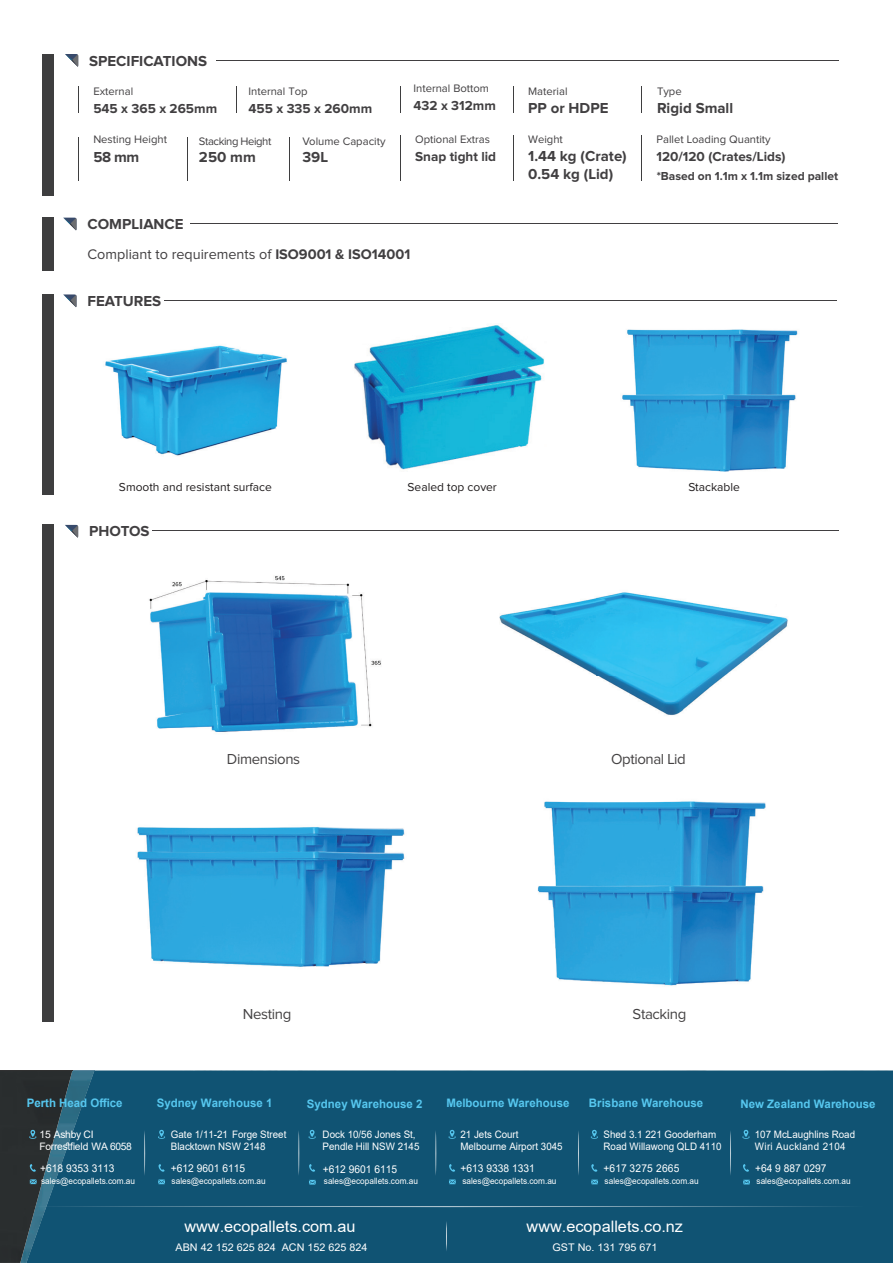
<style>
.page{position:relative;width:893px;height:1263px;background:#fff}
.page>*{position:absolute;margin:0;border:0;box-sizing:border-box;transform-origin:0 0}
.t1{font:15.9px "Arial";color:#fff}
.t2{font:700 15px/18px "Proxima Nova";color:#413f41}
.t3{font:15px "Proxima Nova";letter-spacing:-.025em;color:#444243}
.t4{font:14.4px "Proxima Nova";color:#413f41}
.t5{font:700 13.5px "Proxima Nova";color:#413f41}
.t6{font:12px "Proxima Nova";color:#211d1e}
.t7{font:700 12px "Proxima Nova";color:#413f41}
.t8{font:700 11.7px "Arial";color:#56c7ef}
.t9{font:11.25px "Proxima Nova";color:#413f41}
.t10{font:11.25px "Proxima Nova";letter-spacing:-.035em;color:#413f41}
.t11{font:10.8px "Arial";color:#fff;scale:.95 1}
.t12{font:10.8px "Arial";letter-spacing:.02em;color:#fff;scale:.95 1}
.t13{font:10.5px "Arial";color:#fff}
.t14{font:10.35px/11.7px "Arial";color:#fff;scale:.95 1}
.t15{font:10.35px/12.3px "Arial";letter-spacing:-.03em;color:#fff}
.t16{font:8.7px "Arial";color:#fff;scale:.95 1}
.s1{font-weight:700}
</style>
<div class="page">
<hr style="left:400px;top:135px;width:1px;height:45px;background:#3e3e3f">
<svg style="left:65px;top:525px;width:13px;height:13px"></svg>
<hr style="left:152px;top:530px;width:687px;height:1px;background:#413f41">
<div style="left:42px;top:54px;width:12px;height:142px;background:#3e3e3f"></div>
<svg style="left:65px;top:54px;width:13px;height:13px"></svg>
<hr style="left:217px;top:60px;width:622px;height:1px;background:#413f41">
<svg style="left:78px;top:86px;width:1px;height:27px"></svg>
<svg style="left:236px;top:86px;width:1px;height:27px"></svg>
<svg style="left:400px;top:86px;width:1px;height:27px"></svg>
<svg style="left:513px;top:86px;width:1px;height:27px"></svg>
<hr style="left:187px;top:137px;width:1px;height:43px;background:#3e3e3f">
<hr style="left:289px;top:137px;width:1px;height:43px;background:#3e3e3f">
<hr style="left:78px;top:137px;width:1px;height:43px;background:#3e3e3f">
<img style="left:105px;top:345px;width:182px;height:111px">
<img style="left:500px;top:592px;width:288px;height:123px">
<img style="left:137px;top:827px;width:268px;height:140px">
<img style="left:537px;top:801px;width:229px;height:185px">
<hr style="left:513px;top:135px;width:1px;height:45px;background:#3e3e3f">
<hr style="left:641px;top:135px;width:1px;height:45px;background:#3e3e3f">
<div style="left:42px;top:525px;width:12px;height:497px;background:#3e3e3f"></div>
<svg style="left:63px;top:218px;width:13px;height:12px"></svg>
<hr style="left:190px;top:223px;width:647px;height:1px;background:#413f41">
<svg style="left:63px;top:294px;width:13px;height:13px"></svg>
<hr style="left:165px;top:300px;width:672px;height:1px;background:#413f41">
<div style="left:42px;top:218px;width:12px;height:53px;background:#3e3e3f"></div>
<div style="left:42px;top:295px;width:12px;height:200px;background:#3e3e3f"></div>
<img style="left:622px;top:329px;width:176px;height:143px">
<img style="left:354px;top:325px;width:190px;height:145px">
<img style="left:149px;top:576px;width:232px;height:156px">
<svg style="left:641px;top:86px;width:1px;height:27px"></svg>
<div style="left:0;top:1071px;width:26px;height:192px;background:#2a2e2f"></div>
<div style="left:26px;top:1071px;width:867px;height:192px;background:#105373"></div>
<svg style="left:29px;top:1130px;width:7px;height:9px"></svg>
<svg style="left:30px;top:1164px;width:6px;height:8px"></svg>
<svg style="left:158px;top:1130px;width:7px;height:9px"></svg>
<svg style="left:159px;top:1164px;width:6px;height:8px"></svg>
<svg style="left:448px;top:1130px;width:8px;height:9px"></svg>
<svg style="left:449px;top:1164px;width:6px;height:8px"></svg>
<svg style="left:591px;top:1130px;width:7px;height:9px"></svg>
<svg style="left:591px;top:1164px;width:6px;height:8px"></svg>
<svg style="left:742px;top:1130px;width:8px;height:9px"></svg>
<svg style="left:743px;top:1164px;width:6px;height:8px"></svg>
<svg style="left:308px;top:1130px;width:8px;height:9px"></svg>
<svg style="left:309px;top:1164px;width:6px;height:8px"></svg>
<svg style="left:30px;top:1179px;width:7px;height:5px"></svg>
<svg style="left:158px;top:1179px;width:7px;height:5px"></svg>
<svg style="left:449px;top:1179px;width:7px;height:5px"></svg>
<svg style="left:591px;top:1179px;width:7px;height:5px"></svg>
<svg style="left:743px;top:1180px;width:7px;height:4px"></svg>
<svg style="left:309px;top:1180px;width:7px;height:4px"></svg>
<svg style="left:27px;top:1206px;width:840px;height:1px"></svg>
<svg style="left:144px;top:1130px;width:1px;height:46px"></svg>
<hr style="left:446px;top:1221px;width:1px;height:30px;background:#fff;border-radius:50%">
<svg style="left:298px;top:1130px;width:1px;height:46px"></svg>
<svg style="left:435px;top:1130px;width:1px;height:46px"></svg>
<svg style="left:578px;top:1130px;width:1px;height:46px"></svg>
<svg style="left:730px;top:1130px;width:1px;height:46px"></svg>
<h2 class="t2" style="left:89px;top:53px;width:120px">SPECIFICATIONS</h2>
<p class="t9" style="left:248px;top:86px;width:61px">Internal Top</p>
<h3 class="t5" style="left:248px;top:102px;width:125px">455 x 335 x 260mm</h3>
<p class="t9" style="left:302px;top:136px;width:85px">Volume Capacity</p>
<h2 class="t2" style="left:302px;top:149px;width:27px">39L</h2>
<p class="t9" style="left:93px;top:86px;width:41px">External</p>
<h3 class="t5" style="left:93px;top:102px;width:125px">545 x 365 x 265mm</h3>
<p class="t10" style="left:199px;top:136px;width:74px">Stacking Height</p>
<p class="t9" style="left:93px;top:135px;width:75px">Nesting Height</p>
<h2 class="t2" style="left:199px;top:149px;width:58px">250 mm</h2>
<h2 class="t2" style="left:93px;top:149px;width:48px">58 mm</h2>
<p class="t9" style="left:413px;top:83px;width:77px">Internal Bottom</p>
<h3 class="t5" style="left:413px;top:99px;width:84px">432 x 312mm</h3>
<p class="t9" style="left:415px;top:135px;width:76px">Optional Extras</p>
<h3 class="t5" style="left:415px;top:150px;width:83px">Snap tight lid</h3>
<h2 class="t2" style="left:88px;top:215px;width:98px">COMPLIANCE</h2>
<h3 class="t4" style="left:88px;top:247px;width:324px">Compliant to requirements of <span class="s1">ISO9001 &amp; ISO14001</span></h3>
<h2 class="t2" style="left:88px;top:292px;width:75px">FEATURES</h2>
<p class="t9" style="left:528px;top:86px;width:41px">Material</p>
<h2 class="t2" style="left:528px;top:99px;width:82px">PP or HDPE</h2>
<p class="t9" style="left:657px;top:86px;width:26px">Type</p>
<h2 class="t2" style="left:657px;top:99px;width:78px">Rigid Small</h2>
<p class="t9" style="left:656px;top:134px;width:116px">Pallet Loading Quantity</p>
<p class="t7" style="left:657px;top:171px;width:183px">*Based on 1.1m x 1.1m sized pallet</p>
<p class="t9" style="left:528px;top:134px;width:36px">Weight</p>
<h2 class="t2" style="left:528px;top:147px;width:100px">1.44 kg (Crate)<br>0.54 kg (Lid)</h2>
<h3 class="t5" style="left:656px;top:150px;width:131px">120/120 (Crates/Lids)</h3>
<p class="t6" style="left:119px;top:482px;width:154px">Smooth and resistant surface</p>
<p class="t6" style="left:408px;top:482px;width:91px">Sealed top cover</p>
<p class="t6" style="left:688px;top:482px;width:53px">Stackable</p>
<h2 class="t2" style="left:89px;top:522px;width:62px">PHOTOS</h2>
<h2 class="t3" style="left:227px;top:752px;width:75px">Dimensions</h2>
<h2 class="t3" style="left:611px;top:752px;width:76px">Optional Lid</h2>
<h2 class="t3" style="left:243px;top:1007px;width:50px">Nesting</h2>
<h2 class="t3" style="left:633px;top:1007px;width:55px">Stacking</h2>
<p class="t8" style="left:27px;top:1094px;width:97px">Perth Head Office</p>
<p class="t15" style="left:40px;top:1128px;width:94px">15 Ashby CI<br>Forrestfield WA 6058</p>
<p class="t11" style="left:40px;top:1161px;width:80px">+618 9353 3113</p>
<p class="t8" style="left:157px;top:1094px;width:117px">Sydney Warehouse 1</p>
<p class="t14" style="left:171px;top:1128px;width:123px">Gate 1/11-21 Forge Street<br>Blacktown NSW 2148</p>
<p class="t11" style="left:171px;top:1160px;width:80px">+612 9601 6115</p>
<p class="t11" style="left:461px;top:1160px;width:80px">+613 9338 1331</p>
<p class="t8" style="left:446px;top:1094px;width:125px">Melbourne Warehouse</p>
<p class="t14" style="left:460px;top:1128px;width:109px">21 Jets Court<br>Melbourne Airport 3045</p>
<p class="t8" style="left:307px;top:1095px;width:117px">Sydney Warehouse 2</p>
<p class="t14" style="left:323px;top:1129px;width:103px">Dock 10/56 Jones St,<br>Pendle Hill NSW 2145</p>
<p class="t11" style="left:323px;top:1161px;width:80px">+612 9601 6115</p>
<p class="t8" style="left:589px;top:1095px;width:116px">Brisbane Warehouse</p>
<p class="t14" style="left:603px;top:1128px;width:126px">Shed 3.1 221 Gooderham<br>Road Willawong QLD 4110</p>
<p class="t12" style="left:604px;top:1161px;width:81px">+617 3275 2665</p>
<p class="t8" style="left:740px;top:1095px;width:137px">New Zealand Warehouse</p>
<p class="t14" style="left:755px;top:1128px;width:107px">107 McLaughlins Road<br>Wiri Auckland 2104</p>
<p class="t11" style="left:755px;top:1161px;width:77px">+64 9 887 0297</p>
<p class="t16" style="left:41px;top:1175px;width:101px">sales@ecopallets.com.au</p>
<p class="t16" style="left:172px;top:1175px;width:101px">sales@ecopallets.com.au</p>
<p class="t16" style="left:324px;top:1175px;width:101px">sales@ecopallets.com.au</p>
<p class="t16" style="left:462px;top:1175px;width:101px">sales@ecopallets.com.au</p>
<p class="t16" style="left:605px;top:1175px;width:101px">sales@ecopallets.com.au</p>
<p class="t16" style="left:757px;top:1175px;width:101px">sales@ecopallets.com.au</p>
<h1 class="t1" style="left:184px;top:1215px;width:172px">www.ecopallets.com.au</h1>
<h1 class="t1" style="left:527px;top:1215px;width:158px">www.ecopallets.co.nz</h1>
<p class="t13" style="left:176px;top:1239px;width:193px">ABN 42 152 625 824 ACN 152 625 824</p>
<p class="t13" style="left:553px;top:1239px;width:106px">GST No. 131 795 671</p>
</div>
